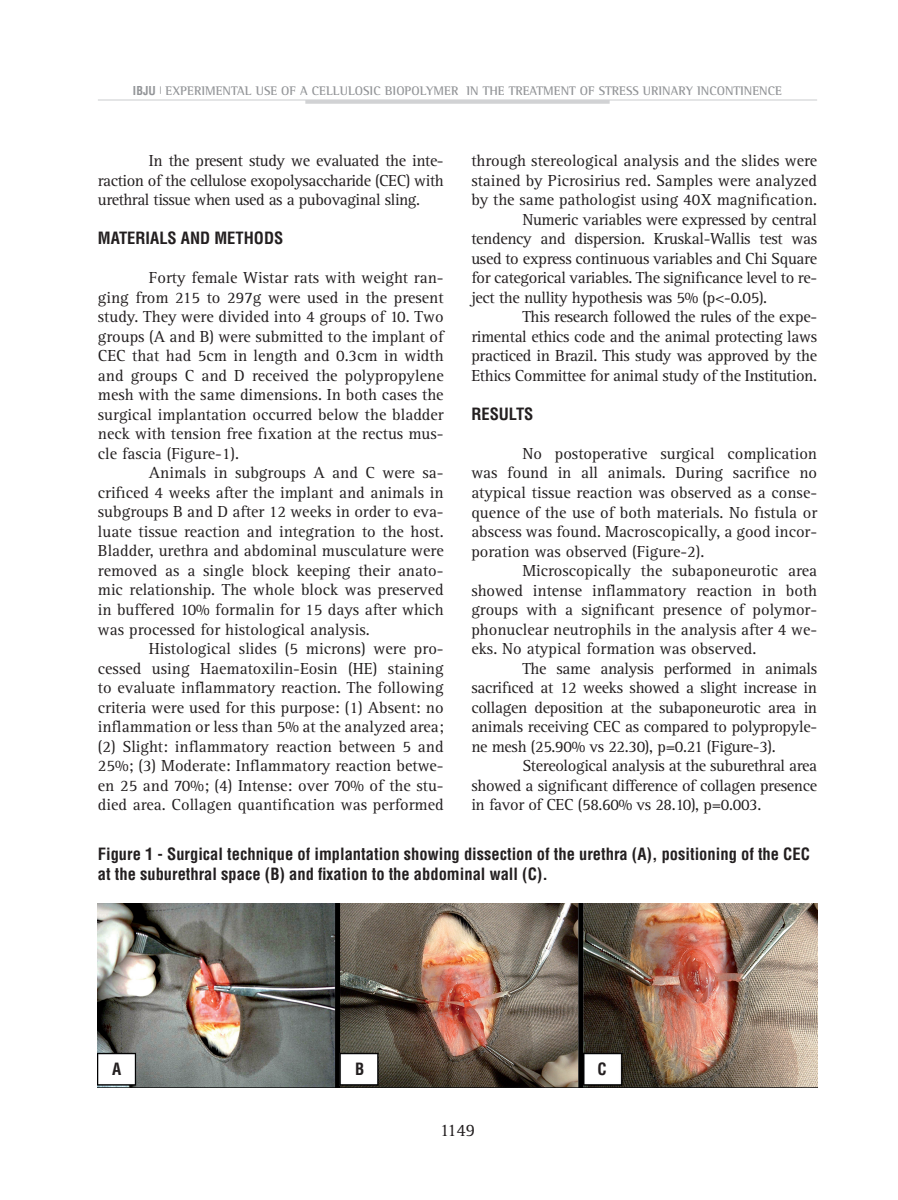
<style>
.page{position:relative;width:898px;height:1200px;background:#fff}
.page>*{position:absolute;margin:0;border:0;box-sizing:border-box;transform-origin:0 0}
.t1{font:18px "Rotis Serif";color:#231f20}
.t2{font:16.5px/19.5px "Rotis Serif";letter-spacing:-.02em;color:#231f20;text-align:justify}
.t3{font:700 condensed 16.5px/19.5px "Helvetica";color:#231f20}
.t4{font:16.5px "Rotis Serif";color:#231f20}
.t5{font:700 12.75px "Rotis Semi Serif";color:#939598}
.s1{font-family:"Helvetica";font-stretch:condensed;font-size:12px}
</style>
<div class="page">
<hr style="left:98px;top:99px;width:718px;height:2px;background:#dcdddf">
<hr style="left:305px;top:100px;width:304px;height:4px;background:#d1d2d4">
<img style="left:98px;top:903px;width:719px;height:183px">
<div style="left:101px;top:1054px;width:31px;height:26px;background:#fff"></div>
<div style="left:342px;top:1054px;width:35px;height:26px;background:#fff"></div>
<div style="left:588px;top:1054px;width:27px;height:26px;background:#fff"></div>
<p class="t5" style="left:133px;top:83px;width:649px"><span class="s1">ibju</span> <sup>|</sup> EXPERIMENTAL USE OF A CELLULOSIC BIOPOLYMER IN THE TREATMENT OF STRESS URINARY INCONTINENCE</p>
<p class="t2" style="left:98px;top:151px;width:347px;text-indent:51px">In the present study we evaluated the inte&shy;raction of the cellulose exopolysaccharide (CEC) with urethral tissue when used as a pubovaginal sling.</p>
<p class="t3" style="left:98px;top:228px;width:185px">MATERIALS AND METHODS</p>
<p class="t2" style="left:98px;top:268px;width:347px;text-indent:51px">Forty female Wistar rats with weight ran&shy;ging from 215 to 297g were used in the present study. They were divided into 4 groups of 10. Two groups (A and B) were submitted to the implant of CEC that had 5cm in length and 0.3cm in width and groups C and D received the polypropylene mesh with the same dimensions. In both cases the surgical implantation occurred below the bladder neck with tension free fixation at the rectus mus&shy;cle fascia (Figure-1).</p>
<p class="t2" style="left:98px;top:463px;width:347px;text-indent:51px">Animals in subgroups A and C were sa&shy;crificed 4 weeks after the implant and animals in subgroups B and D after 12 weeks in order to eva&shy;luate tissue reaction and integration to the host.<br>Bladder, urethra and abdominal musculature were removed as a single block keeping their anato&shy;mic relationship. The whole block was preserved in buffered 10% formalin for 15 days after which was processed for histological analysis.</p>
<p class="t2" style="left:98px;top:639px;width:347px;text-indent:51px">Histological slides (5 microns) were pro&shy;cessed using Haematoxilin-Eosin (HE) staining to evaluate inflammatory reaction. The following criteria were used for this purpose: (1) Absent: no inflammation or less than 5% at the analyzed area; (2) Slight: inflammatory reaction between 5 and 25%; (3) Moderate: Inflammatory reaction betwe&shy;en 25 and 70%; (4) Intense: over 70% of the stu&shy;died area. Collagen quantification was performed</p>
<p class="t4" style="left:471px;top:151px;width:347px">through stereological analysis and the slides were</p>
<p class="t4" style="left:471px;top:171px;width:347px">stained by Picrosirius red. Samples were analyzed</p>
<p class="t4" style="left:471px;top:190px;width:347px">by the same pathologist using 40X magnification.</p>
<p class="t2" style="left:522px;top:210px;width:296px">Numeric variables were expressed by central</p>
<p class="t2" style="left:471px;top:229px;width:347px">tendency and dispersion. Kruskal-Wallis test was</p>
<p class="t2" style="left:471px;top:249px;width:347px">used to express continuous variables and Chi Square</p>
<p class="t2" style="left:471px;top:268px;width:347px">for categorical variables. The significance level to re-</p>
<p class="t2" style="left:471px;top:288px;width:297px">ject the nullity hypothesis was 5% (p&lt;-0.05).</p>
<p class="t2" style="left:522px;top:307px;width:296px">This research followed the rules of the expe-</p>
<p class="t2" style="left:471px;top:327px;width:347px">rimental ethics code and the animal protecting laws</p>
<p class="t2" style="left:471px;top:346px;width:347px">practiced in Brazil. This study was approved by the</p>
<p class="t2" style="left:471px;top:366px;width:347px">Ethics Committee for animal study of the Institution.</p>
<p class="t3" style="left:471px;top:404px;width:62px">RESU LTS</p>
<p class="t2" style="left:471px;top:444px;width:347px;text-indent:51px">No postoperative surgical complication was found in all animals. During sacrifice no atypical tissue reaction was observed as a conse&shy;quence of the use of both materials. No fistula or abscess was found. Macroscopically, a good incor&shy;poration was observed (Figure-2).</p>
<p class="t2" style="left:471px;top:561px;width:347px;text-indent:51px">Microscopically the subaponeurotic area showed intense inflammatory reaction in both groups with a significant presence of polymor&shy;phonuclear neutrophils in the analysis after 4 we&shy;eks. No atypical formation was observed.</p>
<p class="t2" style="left:471px;top:658px;width:347px;text-indent:51px">The same analysis performed in animals sacrificed at 12 weeks showed a slight increase in collagen deposition at the subaponeurotic area in animals receiving CEC as compared to polypropyle&shy;ne mesh (25.90% vs 22.30), p=0.21 (Figure-3).</p>
<p class="t2" style="left:471px;top:756px;width:347px;text-indent:51px">Stereological analysis at the suburethral area showed a significant difference of collagen presence in favor of CEC (58.60% vs 28.10), p=0.003.</p>
<p class="t3" style="left:98px;top:844px;width:713px">Figure 1 - Surgical technique of implantation showing dissection of the urethra (A), positioning of the CEC at the suburethral space (B) and fixation to the abdominal wall (C).</p>
<p class="t3" style="left:112px;top:1057px;width:11px">A</p>
<p class="t3" style="left:355px;top:1058px;width:11px">B</p>
<p class="t3" style="left:597px;top:1057px;width:11px">C</p>
<p class="t1" style="left:439px;top:1119px;width:37px">1149</p>
</div>
